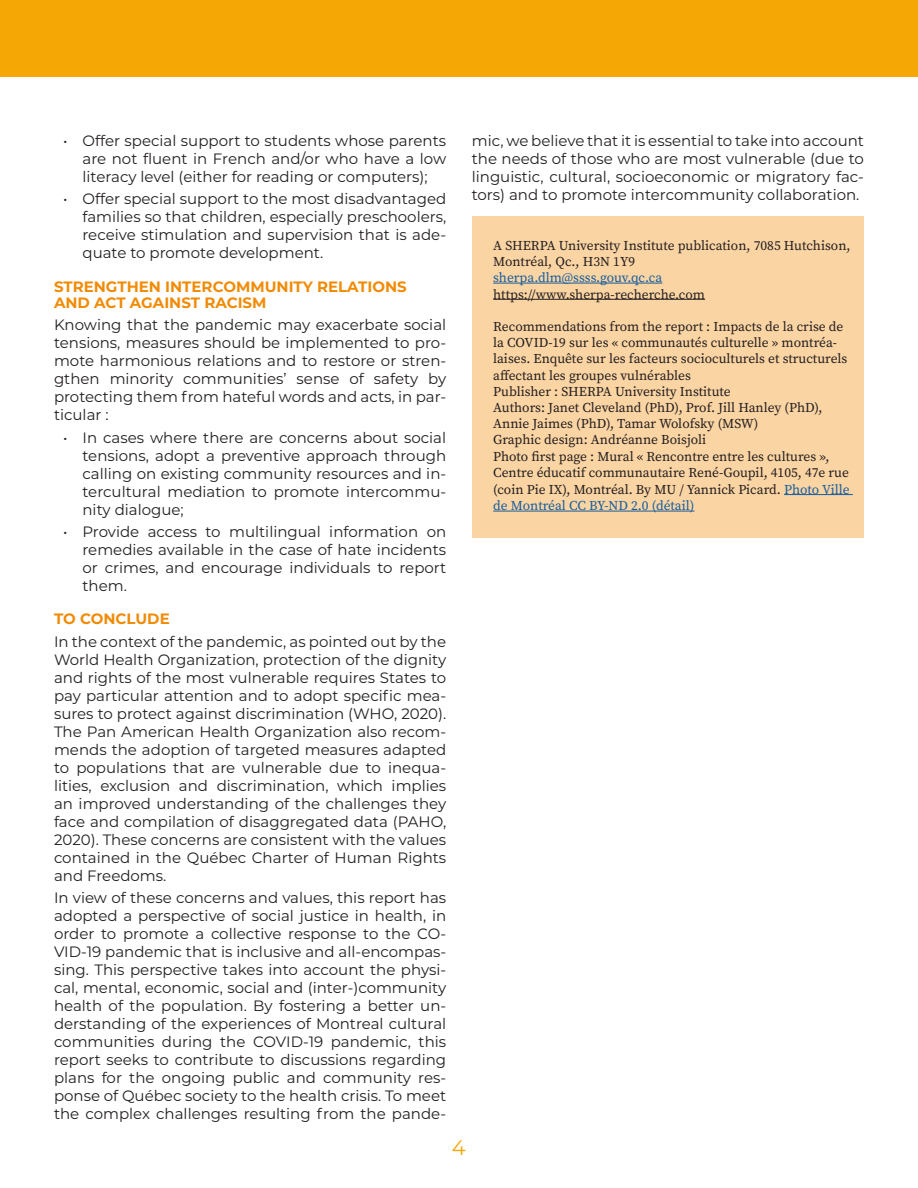
<style>
.page{position:relative;width:918px;height:1188px;background:#fff}
.page>*{position:absolute;margin:0;border:0;box-sizing:border-box;transform-origin:0 0}
.t1{font:21px "Montserrat";color:#f5a706}
.paragraphe_synthese{font:15px/18px "Montserrat";color:#231f20;text-align:justify}
.titre_2_synthese{font:700 15px/16.5px "Montserrat";color:#f18b05}
.t2{font:13.5px/16.2px "Source Serif Pro";color:#231f20}
.s1{color:#175d9e}
</style>
<div class="page">
<div style="left:473px;top:216px;width:391px;height:322px;background:#fad4a3"></div>
<hr style="left:493px;top:283px;width:169px;height:1px;background:#175d9e">
<hr style="left:493px;top:299px;width:212px;height:1px;background:#231f20">
<hr style="left:784px;top:494px;width:69px;height:1px;background:#175d9e">
<hr style="left:493px;top:511px;width:201px;height:1px;background:#175d9e">
<div style="left:0;top:0;width:918px;height:77px;background:#f5a706"></div>
<p class="paragraphe_synthese" style="left:82px;top:131px;width:365px;text-indent:-20px">• Offer special support to students whose parents are not fluent in French and/or who have a low literacy level (either for reading or computers);</p>
<p class="paragraphe_synthese" style="left:82px;top:189px;width:365px;text-indent:-20px">• Offer special support to the most disadvantaged families so that children, especially preschoolers, receive stimulation and supervision that is ade&shy;quate to promote development.</p>
<p class="titre_2_synthese" style="left:54px;top:277px;width:354px">STRENGTHEN INTERCOMMUNITY RELATIONS<br>AND ACT AGAINST RACISM</p>
<p class="paragraphe_synthese" style="left:54px;top:316px;width:394px">Knowing that the pandemic may exacerbate social tensions, measures should be implemented to pro&shy;mote harmonious relations and to restore or stren&shy;gthen minority communities’ sense of safety by protecting them from hateful words and acts, in par&shy;ticular :</p>
<p class="paragraphe_synthese" style="left:82px;top:428px;width:365px;text-indent:-20px">• In cases where there are concerns about social tensions, adopt a preventive approach through calling on existing community resources and in&shy;tercultural mediation to promote intercommu&shy;nity dialogue;</p>
<p class="paragraphe_synthese" style="left:82px;top:522px;width:365px;text-indent:-20px">• Provide access to multilingual information on remedies available in the case of hate incidents or crimes, and encourage individuals to report them.</p>
<p class="titre_2_synthese" style="left:54px;top:610px;width:117px">TO CONCLUDE</p>
<p class="paragraphe_synthese" style="left:54px;top:632px;width:394px">In the context of the pandemic, as pointed out by the World Health Organization, protection of the dignity and rights of the most vulnerable requires States to pay particular attention and to adopt specific mea&shy;sures to protect against discrimination (WHO, 2020).<br>The Pan American Health Organization also recom&shy;mends the adoption of targeted measures adapted to populations that are vulnerable due to inequa&shy;lities, exclusion and discrimination, which implies an improved understanding of the challenges they face and compilation of disaggregated data (PAHO, 2020). These concerns are consistent with the values contained in the Québec Charter of Human Rights and Freedoms.</p>
<p class="paragraphe_synthese" style="left:54px;top:888px;width:394px">In view of these concerns and values, this report has adopted a perspective of social justice in health, in order to promote a collective response to the CO-VID-19 pandemic that is inclusive and all-encompas&shy;sing. This perspective takes into account the physi&shy;cal, mental, economic, social and (inter-)community health of the population. By fostering a better un&shy;derstanding of the experiences of Montreal cultural communities during the COVID-19 pandemic, this report seeks to contribute to discussions regarding plans for the ongoing public and community res&shy;ponse of Québec society to the health crisis. To meet the complex challenges resulting from the pande-</p>
<p class="paragraphe_synthese" style="left:472px;top:131px;width:394px">mic, we believe that it is essential to take into account the needs of those who are most vulnerable (due to linguistic, cultural, socioeconomic or migratory fac&shy;tors) and to promote intercommunity collaboration.</p>
<p class="t2" style="left:493px;top:237px;width:359px">A SHERPA University Institute publication, 7085 Hutchison,<br>Montréal, Qc., H3N 1Y9<br><span class="s1">sherpa.dlm@ssss.gouv.qc.ca</span></p>
<p class="t2" style="left:493px;top:286px;width:213px">https://www.sherpa-recherche.com</p>
<p class="t2" style="left:493px;top:318px;width:356px">Recommendations from the report : Impacts de la crise de la COVID-19 sur les « communautés culturelle » montréa&shy;laises. Enquête sur les facteurs socioculturels et structurels affectant les groupes vulnérables</p>
<p class="t2" style="left:493px;top:383px;width:239px">Publisher : SHERPA University Institute</p>
<p class="t2" style="left:493px;top:399px;width:331px">Authors: Janet Cleveland (PhD), Prof. Jill Hanley (PhD),<br>Annie Jaimes (PhD), Tamar Wolofsky (MSW)</p>
<p class="t2" style="left:493px;top:432px;width:214px">Graphic design: Andréanne Boisjoli</p>
<p class="t2" style="left:493px;top:448px;width:358px">Photo first page : Mural « Rencontre entre les cultures », Centre éducatif communautaire René-Goupil, 4105, 47e rue (coin Pie IX), Montréal. By MU / Yannick Picard. <span class="s1">Photo Ville de Montréal CC BY-ND 2.0 (détail)</span></p>
<h1 class="t1" style="left:452px;top:1133px;width:15px">4</h1>
</div>
